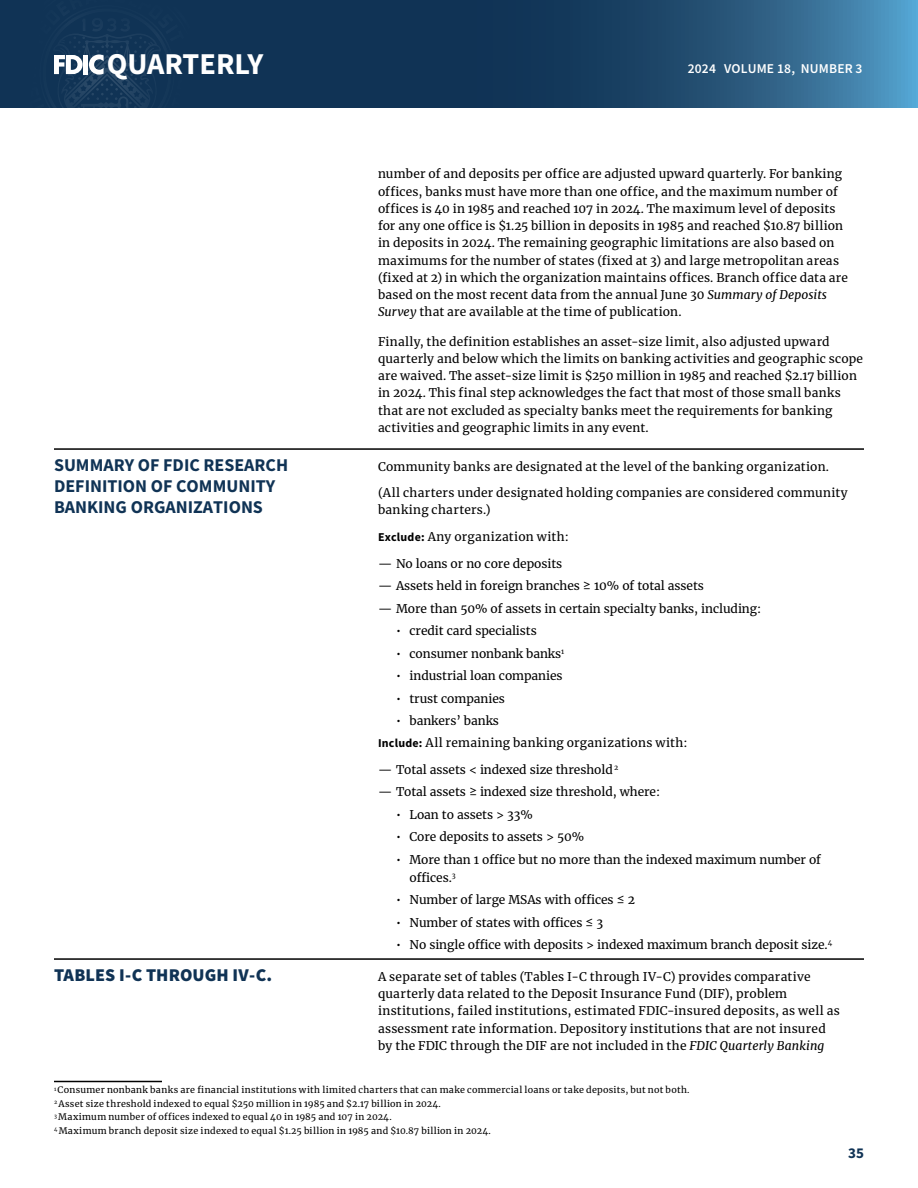
<style>
.page{position:relative;width:918px;height:1188px;background:#fff}
.page>*{position:absolute;margin:0;border:0;box-sizing:border-box;transform-origin:0 0}
.t1{font:700 30.3px "Source Sans Pro";color:#fff}
.t2{font:700 18px/21px "Source Sans Pro";color:#103355}
.NotesToUsers_col1-H2{font:900 18px "Source Sans Pro";letter-spacing:.005em;color:#103355}
.t3{font:700 15px "Source Sans Pro";color:#103355}
.t4{font:600 13.5px "Source Sans Pro";letter-spacing:.015em;color:#fff}
.Paragraph_Style_7{font:12px/17.2px "Merriweather";letter-spacing:.015em;color:#000}
.NotesToUsers_col1-H2-2{font:12px/17.2px "Merriweather";letter-spacing:.02em;color:#000}
.Notes_To_Users_bulle{font:12px/18px "Merriweather";letter-spacing:-.005em;color:#000}
.Notes_To_Users_Text{font:12px "Merriweather";letter-spacing:-.005em;color:#000}
.NotesToUsers_2022{font:12px/17.2px "Merriweather";letter-spacing:.025em;color:#000}
.footnote_NEW{font:9px "Merriweather";letter-spacing:.03em;color:#000}
.Footnote_2022_no_ind{font:9px "Merriweather";letter-spacing:.03em;color:#000}
.s1{font-style:italic}
.s2{font-family:"Source Sans Pro";font-weight:700}
</style>
<div class="page">
<svg style="left:0;top:0;width:918px;height:108px;background:#1e496d"></svg>
<svg style="left:12px;top:0;width:190px;height:108px;background:#1a3b5c"></svg>
<hr style="left:54px;top:448px;width:810px;height:2px;background:#000">
<hr style="left:54px;top:958px;width:810px;height:2px;background:#000">
<hr style="left:54px;top:1081px;width:108px;height:1px;background:#000">
<h1 class="t1" style="left:107px;top:43px;width:158px">QUARTERLY</h1>
<p class="t4" style="left:688px;top:60px;width:176px">2024 VOLUME 18, NUMBER 3</p>
<p class="Paragraph_Style_7" style="left:378px;top:165px;width:472px">number of and deposits per office are adjusted upward quarterly. For banking offices, banks must have more than one office, and the maximum number of offices is 40 in 1985 and reached 107 in 2024. The maximum level of deposits for any one office is $1.25 billion in deposits in 1985 and reached $10.87 billion in deposits in 2024. The remaining geographic limitations are also based on maximums for the number of states (fixed at 3) and large metropolitan areas (fixed at 2) in which the organization maintains offices. Branch office data are based on the most recent data from the annual June 30 <span class="s1">Summary of Deposits Survey</span> that are available at the time of publication.</p>
<p class="Paragraph_Style_7" style="left:378px;top:332px;width:487px">Finally, the definition establishes an asset-size limit, also adjusted upward quarterly and below which the limits on banking activities and geographic scope are waived. The asset-size limit is $250 million in 1985 and reached $2.17 billion in 2024. This final step acknowledges the fact that most of those small banks that are not excluded as specialty banks meet the requirements for banking activities and geographic limits in any event.</p>
<h2 class="t2" style="left:54px;top:454px;width:236px">SUMMARY OF FDIC RESEARCH<br>DEFINITION OF COMMUNITY<br>BANKING ORGANIZATIONS</h2>
<p class="NotesToUsers_col1-H2-2" style="left:378px;top:457px;width:453px">Community banks are designated at the level of the banking organization.</p>
<p class="NotesToUsers_2022" style="left:378px;top:484px;width:471px">(All charters under designated holding companies are considered community banking charters.)</p>
<p class="NotesToUsers_2022" style="left:378px;top:527px;width:192px"><span class="s2">Exclude:</span> Any organization with:</p>
<p class="Notes_To_Users_Text" style="left:378px;top:555px;width:186px">— No loans or no core deposits</p>
<p class="Notes_To_Users_Text" style="left:378px;top:577px;width:327px">— Assets held in foreign branches ≥ 10% of total assets</p>
<p class="Notes_To_Users_Text" style="left:378px;top:600px;width:385px">— More than 50% of assets in certain specialty banks, including:</p>
<p class="Notes_To_Users_bulle" style="left:396px;top:621px;width:142px">• credit card specialists</p>
<p class="Notes_To_Users_bulle" style="left:396px;top:644px;width:170px">• consumer nonbank banks<sup>1</sup></p>
<p class="Notes_To_Users_bulle" style="left:396px;top:666px;width:168px">• industrial loan companies</p>
<p class="Notes_To_Users_bulle" style="left:396px;top:689px;width:110px">• trust companies</p>
<p class="Notes_To_Users_bulle" style="left:396px;top:711px;width:104px">• bankers’ banks</p>
<p class="NotesToUsers_2022" style="left:378px;top:733px;width:311px"><span class="s2">Include:</span> All remaining banking organizations with:</p>
<p class="Notes_To_Users_Text" style="left:378px;top:761px;width:242px">— Total assets &lt; indexed size threshold <sup>2</sup></p>
<p class="Notes_To_Users_Text" style="left:378px;top:784px;width:284px">— Total assets ≥ indexed size threshold, where:</p>
<p class="Notes_To_Users_bulle" style="left:396px;top:805px;width:138px">• Loan to assets &gt; 33%</p>
<p class="Notes_To_Users_bulle" style="left:396px;top:828px;width:190px">• Core deposits to assets &gt; 50%</p>
<p class="Notes_To_Users_bulle" style="left:410px;top:850px;width:413px;text-indent:-14px">• More than 1 office but no more than the indexed maximum number of offices.<sup>3</sup></p>
<p class="Notes_To_Users_bulle" style="left:396px;top:891px;width:240px">• Number of large MSAs with offices ≤ 2</p>
<p class="Notes_To_Users_bulle" style="left:396px;top:913px;width:209px">• Number of states with offices ≤ 3</p>
<p class="Notes_To_Users_bulle" style="left:396px;top:936px;width:438px">• No single office with deposits &gt; indexed maximum branch deposit size.<sup>4</sup></p>
<p class="NotesToUsers_col1-H2" style="left:54px;top:962px;width:220px">TABLES I-C THROUGH IV-C.</p>
<p class="NotesToUsers_col1-H2-2" style="left:378px;top:967px;width:463px">A separate set of tables (Tables I-C through IV-C) provides comparative quarterly data related to the Deposit Insurance Fund (DIF), problem institutions, failed institutions, estimated FDIC-insured deposits, as well as assessment rate information. Depository institutions that are not insured by the FDIC through the DIF are not included in the <span class="s1">FDIC Quarterly Banking</span></p>
<p class="footnote_NEW" style="left:54px;top:1084px;width:637px"><sup>1</sup> Consumer nonbank banks are financial institutions with limited charters that can make commercial loans or take deposits, but not both.</p>
<p class="Footnote_2022_no_ind" style="left:54px;top:1098px;width:388px"><sup>2</sup> Asset size threshold indexed to equal $250 million in 1985 and $2.17 billion in 2024.</p>
<p class="footnote_NEW" style="left:54px;top:1111px;width:339px"><sup>3</sup> Maximum number of offices indexed to equal 40 in 1985 and 107 in 2024.</p>
<p class="footnote_NEW" style="left:54px;top:1125px;width:439px"><sup>4</sup> Maximum branch deposit size indexed to equal $1.25 billion in 1985 and $10.87 billion in 2024.</p>
<p class="t3" style="left:848px;top:1143px;width:17px">35</p>
</div>
